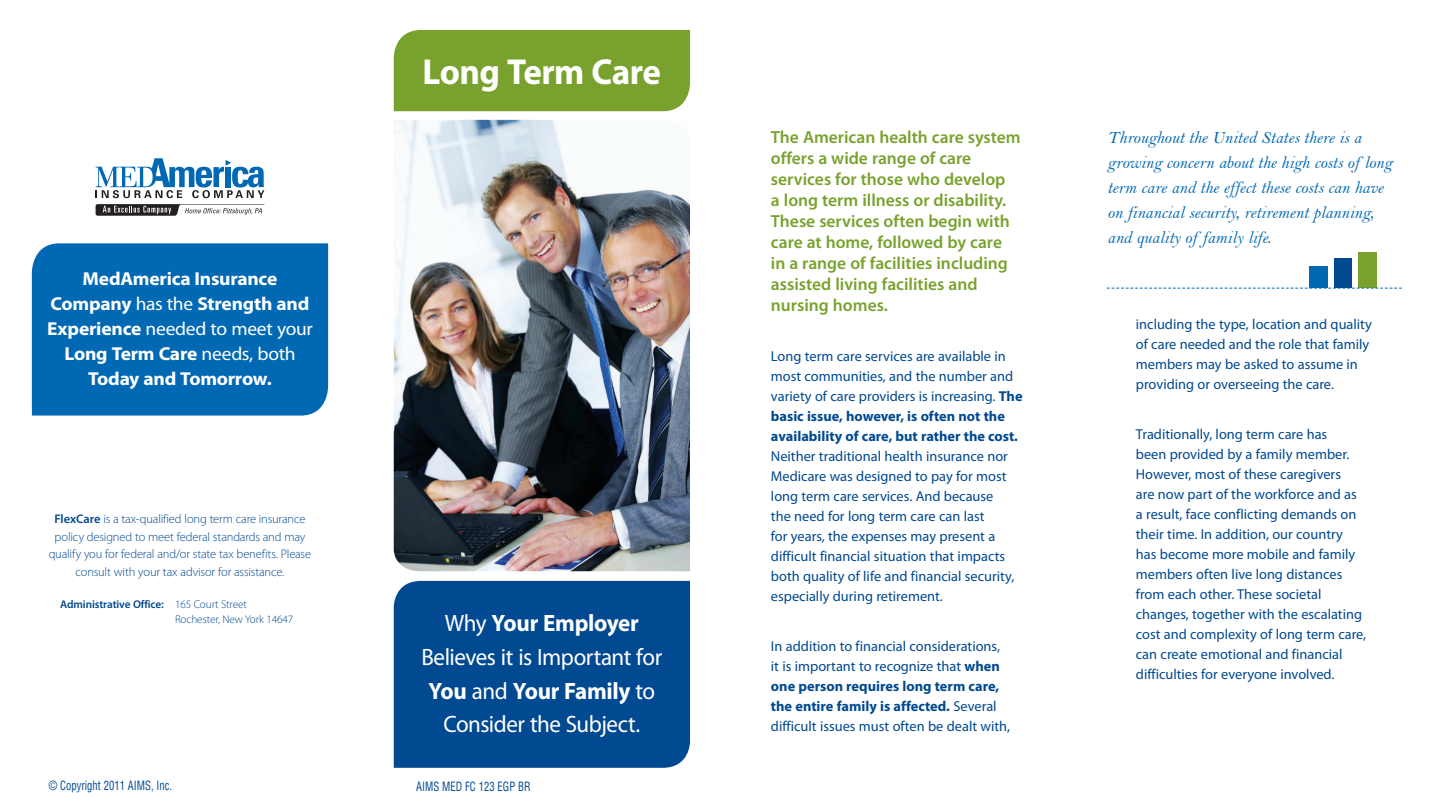
<style>
.page{position:relative;width:1440px;height:810px;background:#fff}
.page>*{position:absolute;margin:0;border:0;box-sizing:border-box;transform-origin:0 0}
.t1{font:700 36.25px "Myriad Pro";letter-spacing:-.015em;color:#fff}
.t2{font:23.75px/33.8px "Myriad Pro";letter-spacing:-.02em;color:#fff;text-align:center}
.t3{font:700 18.75px/25px "Myriad Pro";letter-spacing:-.015em;color:#fff;text-align:center;scale:1.04 1}
.t4{font:600 17.5px/21px "Myriad Pro";color:#78a22d}
.t5{font:17.5px/25px "Bell MT Italic";color:#0168b3}
.t6{font:14.38px/20px "Myriad Pro";color:#014990}
.t7{font:300 12.5px/17.5px "Myriad Pro";letter-spacing:-.015em;color:#014990;text-align:center}
.t8{font:condensed 12.5px "Helvetica LT Std";color:#014990;scale:.85 1}
.t9{font:600 11.25px "Myriad Pro";letter-spacing:-.01em;color:#014990}
.t10{font:300 11.25px "Myriad Pro";letter-spacing:-.01em;color:#014990}
.s1{font-weight:400}
.s2{font-weight:600}
.s3{font-weight:300}
.s4{font-weight:700}
</style>
<div class="page">
<img style="left:394px;top:120px;width:296px;height:451px">
<div style="left:1309px;top:266px;width:18px;height:22px;background:#0168b3"></div>
<div style="left:1334px;top:258px;width:18px;height:30px;background:#014990"></div>
<div style="left:1358px;top:252px;width:18px;height:36px;background:#78a22d"></div>
<svg style="left:1107px;top:288px;width:295px;height:1px"></svg>
<div style="left:394px;top:581px;width:296px;height:187px;background:#014990"></div>
<div style="left:394px;top:30px;width:296px;height:81px;background:#78a22d"></div>
<div style="left:32px;top:243px;width:296px;height:173px;background:#0168b3"></div>
<svg style="left:96px;top:204px;width:168px;height:12px"></svg>
<svg style="left:96px;top:158px;width:168px;height:40px"></svg>
<p class="t3" style="left:47px;top:266px;width:257px">MedAmerica Insurance<br>Company <span class="s1">has the</span> Strength and<br>Experience <span class="s1">needed to meet your<br></span>Long Term Care <span class="s1">needs, both<br></span>Today and Tomorrow.</p>
<p class="t7" style="left:49px;top:510px;width:264px"><span class="s2">FlexCare</span> is a tax-qualified long term care insurance policy designed to meet federal standards and may qualify you for federal and/or state tax benefits. Please consult with your tax advisor for assistance.</p>
<p class="t9" style="left:60px;top:597px;width:188px">Administrative Office: <span class="s3">165 Court Street</span></p>
<p class="t10" style="left:175px;top:612px;width:120px">Rochester, New York 14647</p>
<p class="t1" style="left:423px;top:48px;width:240px">Long Term Care</p>
<p class="t2" style="left:421px;top:606px;width:242px">Why <span class="s4">Your Employer<br></span>Believes it is Important for<br><span class="s4">You</span> and <span class="s4">Your Family</span> to<br>Consider the Subject.</p>
<p class="t8" style="left:49px;top:778px;width:147px">© Copyright 2011 AIMS, Inc.</p>
<p class="t8" style="left:416px;top:779px;width:136px">AIMS MED FC 123 EGP BR</p>
<p class="t4" style="left:771px;top:127px;width:251px">The American health care system offers a wide range of care services for those who develop<br>a long term illness or disability.<br>These services often begin with care at home, followed by care in a range of facilities including assisted living facilities and nursing homes.</p>
<p class="t6" style="left:771px;top:346px;width:253px">Long term care services are available in most communities, and the number and variety of care providers is increasing. <span class="s4">The basic issue, however, is often not the availability of care, but rather the cost.<br></span>Neither traditional health insurance nor Medicare was designed to pay for most long term care services. And because<br>the need for long term care can last<br>for years, the expenses may present a difficult financial situation that impacts both quality of life and financial security, especially during retirement.</p>
<p class="t6" style="left:771px;top:636px;width:241px">In addition to financial considerations, it is important to recognize that <span class="s4">when one person requires long term care, the entire family is affected.</span> Several difficult issues must often be dealt with,</p>
<p class="t5" style="left:1108px;top:125px;width:286px">Throughout the United States there is a growing concern about the high costs of long term care and the effect these costs can have on financial security, retirement planning, and quality of family life.</p>
<p class="t6" style="left:1136px;top:314px;width:238px">including the type, location and quality of care needed and the role that family members may be asked to assume in providing or overseeing the care.</p>
<p class="t6" style="left:1136px;top:424px;width:232px">Traditionally, long term care has<br>been provided by a family member.<br>However, most of these caregivers<br>are now part of the workforce and as a result, face conflicting demands on their time. In addition, our country has become more mobile and family members often live long distances from each other. These societal changes, together with the escalating cost and complexity of long term care, can create emotional and financial difficulties for everyone involved.</p>
</div>
